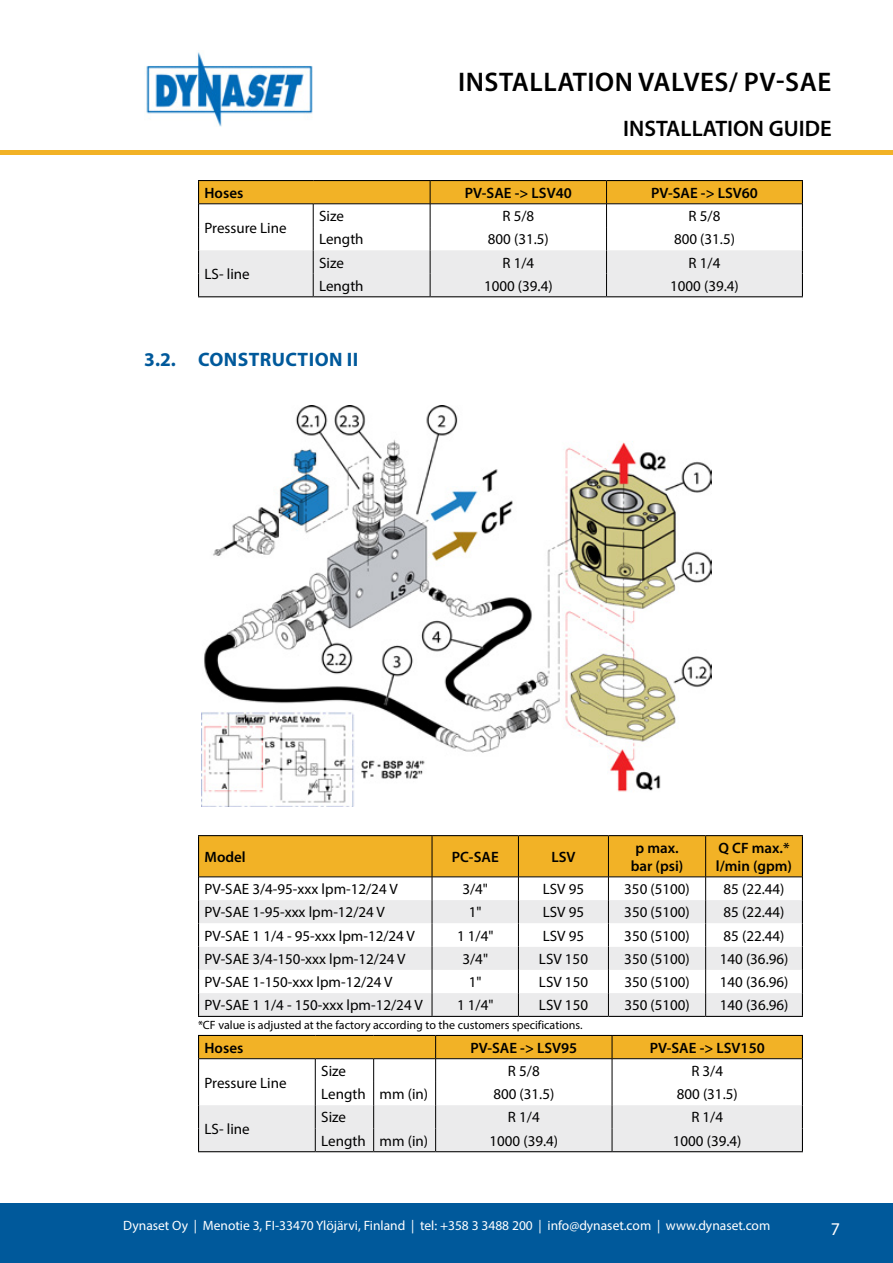
<style>
.page{position:relative;width:893px;height:1263px;background:#fff}
.page>*{position:absolute;margin:0;border:0;box-sizing:border-box;transform-origin:0 0}
.t1{font:600 27px "Myriad Pro";letter-spacing:.02em;color:#000}
.t2{font:600 22.5px "Myriad Pro";color:#000}
.t3{font:700 19.5px "Myriad Pro";letter-spacing:.02em;color:#00599b}
.t4{font:18px "Myriad Pro";color:#fff}
.t5{font:15px "Myriad Pro";color:#000}
.t6{font:600 15px/18px "Myriad Pro";color:#000;text-align:center}
.t7{font:13.5px "Myriad Pro";color:#fff}
.t8{font:12px "Myriad Pro";color:#000}
</style>
<div class="page">
<hr style="left:0;top:150px;width:893px;height:4px;background:#f2b226">
<div style="left:0;top:1203px;width:893px;height:60px;background:#00599b"></div>
<img style="left:146px;top:52px;width:167px;height:74px">
<hr style="left:198px;top:180px;width:115px;height:1px;background:#000">
<hr style="left:313px;top:180px;width:117px;height:1px;background:#000">
<hr style="left:430px;top:180px;width:176px;height:1px;background:#000">
<hr style="left:606px;top:180px;width:197px;height:1px;background:#000">
<svg style="left:198px;top:181px;width:605px;height:116px"></svg>
<img style="left:202px;top:406px;width:509px;height:400px">
<hr style="left:198px;top:835px;width:234px;height:1px;background:#000">
<hr style="left:432px;top:835px;width:86px;height:1px;background:#000">
<hr style="left:518px;top:835px;width:90px;height:1px;background:#000">
<hr style="left:608px;top:835px;width:98px;height:1px;background:#000">
<hr style="left:706px;top:835px;width:97px;height:1px;background:#000">
<svg style="left:198px;top:836px;width:605px;height:180px"></svg>
<hr style="left:706px;top:877px;width:96px;height:1px;background:#000">
<hr style="left:198px;top:1016px;width:234px;height:1px;background:#000">
<hr style="left:432px;top:1016px;width:86px;height:1px;background:#000">
<hr style="left:518px;top:1016px;width:90px;height:1px;background:#000">
<hr style="left:608px;top:1016px;width:98px;height:1px;background:#000">
<hr style="left:706px;top:1016px;width:97px;height:1px;background:#000">
<svg style="left:198px;top:1035px;width:605px;height:117px"></svg>
<h1 class="t1" style="left:458px;top:65px;width:375px">INSTALLATION VALVES/ PV-SAE</h1>
<h2 class="t2" style="left:623px;top:115px;width:210px">INSTALLATION GUIDE</h2>
<p class="t6" style="left:205px;top:183px;width:40px">Hoses</p>
<p class="t6" style="left:465px;top:183px;width:108px">PV-SAE -&gt; LSV40</p>
<p class="t6" style="left:651px;top:183px;width:108px">PV-SAE -&gt; LSV60</p>
<p class="t5" style="left:205px;top:218px;width:84px">Pressure Line</p>
<p class="t5" style="left:319px;top:207px;width:26px">Size</p>
<p class="t5" style="left:502px;top:207px;width:33px">R 5/8</p>
<p class="t5" style="left:689px;top:207px;width:33px">R 5/8</p>
<p class="t5" style="left:319px;top:230px;width:46px">Length</p>
<p class="t5" style="left:488px;top:230px;width:62px">800 (31.5)</p>
<p class="t5" style="left:674px;top:230px;width:62px">800 (31.5)</p>
<p class="t5" style="left:205px;top:265px;width:47px">LS- line</p>
<p class="t5" style="left:319px;top:253px;width:26px">Size</p>
<p class="t5" style="left:502px;top:253px;width:33px">R 1/4</p>
<p class="t5" style="left:689px;top:253px;width:33px">R 1/4</p>
<p class="t5" style="left:319px;top:277px;width:46px">Length</p>
<p class="t5" style="left:484px;top:277px;width:70px">1000 (39.4)</p>
<p class="t5" style="left:670px;top:277px;width:70px">1000 (39.4)</p>
<h3 class="t3" style="left:144px;top:346px;width:216px">3.2. CONSTRUCTION II</h3>
<p class="t6" style="left:205px;top:847px;width:43px">Model</p>
<p class="t6" style="left:452px;top:847px;width:48px">PC-SAE</p>
<p class="t6" style="left:551px;top:847px;width:26px">LSV</p>
<p class="t6" style="left:631px;top:838px;width:54px">p max. bar (psi)</p>
<p class="t6" style="left:716px;top:838px;width:78px;text-align:left">Q CF max.* l/min (gpm)</p>
<p class="t5" style="left:205px;top:880px;width:195px">PV-SAE 3/4-95-xxx lpm-12/24 V</p>
<p class="t5" style="left:462px;top:880px;width:27px">3/4"</p>
<p class="t5" style="left:543px;top:880px;width:43px">LSV 95</p>
<p class="t5" style="left:624px;top:880px;width:67px">350 (5100)</p>
<p class="t5" style="left:724px;top:880px;width:62px">85 (22.44)</p>
<p class="t5" style="left:205px;top:903px;width:182px">PV-SAE 1-95-xxx lpm-12/24 V</p>
<p class="t5" style="left:469px;top:903px;width:14px">1"</p>
<p class="t5" style="left:543px;top:903px;width:43px">LSV 95</p>
<p class="t5" style="left:624px;top:903px;width:67px">350 (5100)</p>
<p class="t5" style="left:724px;top:903px;width:62px">85 (22.44)</p>
<p class="t5" style="left:205px;top:926px;width:212px">PV-SAE 1 1/4 - 95-xxx lpm-12/24 V</p>
<p class="t5" style="left:457px;top:926px;width:38px">1 1/4"</p>
<p class="t5" style="left:543px;top:926px;width:43px">LSV 95</p>
<p class="t5" style="left:624px;top:926px;width:67px">350 (5100)</p>
<p class="t5" style="left:724px;top:926px;width:62px">85 (22.44)</p>
<p class="t5" style="left:205px;top:949px;width:202px">PV-SAE 3/4-150-xxx lpm-12/24 V</p>
<p class="t5" style="left:462px;top:949px;width:27px">3/4"</p>
<p class="t5" style="left:539px;top:949px;width:51px">LSV 150</p>
<p class="t5" style="left:624px;top:949px;width:67px">350 (5100)</p>
<p class="t5" style="left:720px;top:949px;width:70px">140 (36.96)</p>
<p class="t5" style="left:205px;top:973px;width:190px">PV-SAE 1-150-xxx lpm-12/24 V</p>
<p class="t5" style="left:469px;top:973px;width:14px">1"</p>
<p class="t5" style="left:539px;top:973px;width:51px">LSV 150</p>
<p class="t5" style="left:624px;top:973px;width:67px">350 (5100)</p>
<p class="t5" style="left:720px;top:973px;width:70px">140 (36.96)</p>
<p class="t5" style="left:205px;top:996px;width:220px">PV-SAE 1 1/4 - 150-xxx lpm-12/24 V</p>
<p class="t5" style="left:457px;top:996px;width:38px">1 1/4"</p>
<p class="t5" style="left:539px;top:996px;width:51px">LSV 150</p>
<p class="t5" style="left:624px;top:996px;width:67px">350 (5100)</p>
<p class="t5" style="left:720px;top:996px;width:70px">140 (36.96)</p>
<p class="t8" style="left:198px;top:1017px;width:386px">*CF value is adjusted at the factory according to the customers specifications.</p>
<p class="t6" style="left:205px;top:1038px;width:40px">Hoses</p>
<p class="t6" style="left:470px;top:1038px;width:108px">PV-SAE -&gt; LSV95</p>
<p class="t6" style="left:650px;top:1038px;width:117px">PV-SAE -&gt; LSV150</p>
<p class="t5" style="left:205px;top:1073px;width:84px">Pressure Line</p>
<p class="t5" style="left:321px;top:1062px;width:26px">Size</p>
<p class="t5" style="left:508px;top:1062px;width:33px">R 5/8</p>
<p class="t5" style="left:691px;top:1062px;width:33px">R 3/4</p>
<p class="t5" style="left:321px;top:1085px;width:108px">Length mm (in)</p>
<p class="t5" style="left:493px;top:1085px;width:62px">800 (31.5)</p>
<p class="t5" style="left:677px;top:1085px;width:62px">800 (31.5)</p>
<p class="t5" style="left:205px;top:1120px;width:47px">LS- line</p>
<p class="t5" style="left:321px;top:1108px;width:26px">Size</p>
<p class="t5" style="left:508px;top:1108px;width:33px">R 1/4</p>
<p class="t5" style="left:691px;top:1108px;width:33px">R 1/4</p>
<p class="t5" style="left:321px;top:1131px;width:108px">Length mm (in)</p>
<p class="t5" style="left:489px;top:1131px;width:70px">1000 (39.4)</p>
<p class="t5" style="left:673px;top:1131px;width:70px">1000 (39.4)</p>
<p class="t7" style="left:123px;top:1217px;width:648px">Dynaset Oy | Menotie 3, FI-33470 Ylöjärvi, Finland | tel: +358 3 3488 200 | info@dynaset.com | www.dynaset.com</p>
<p class="t4" style="left:831px;top:1218px;width:11px">7</p>
</div>
